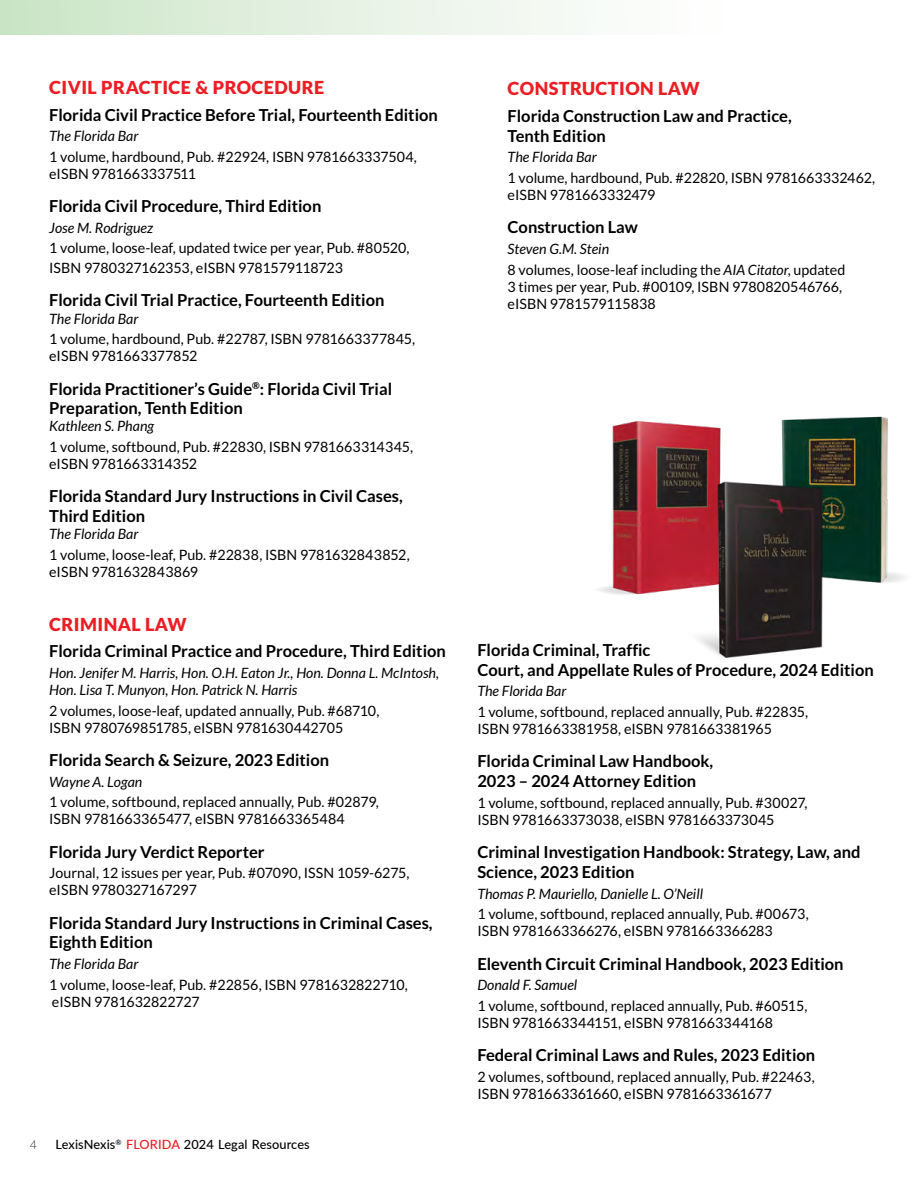
<style>
.page{position:relative;width:918px;height:1188px;background:#fff}
.page>*{position:absolute;margin:0;border:0;box-sizing:border-box;transform-origin:0 0}
.sub_section{font:900 18px "Lato";letter-spacing:.025em;color:#ed1d24}
.Elite_book_title{font:700 16.5px/19.8px "Lato";color:#000}
.isbn{font:700 16.5px/19.8px "Lato";color:#000}
.isbn-2{font:14.25px/17.1px "Lato";color:#000}
.author{font:italic 14.25px/17.1px "Lato";color:#000}
.Elite_book_title-2{font:italic 14.25px "Lato";color:#000}
.t1{font:500 12.75px "Lato";letter-spacing:.01em;color:#000}
.t2{font:300 12px "Lato";color:#292829}
.s1{color:#ed1d24}
.s2{font-style:italic}
</style>
<div class="page">
<img style="left:598px;top:420px;width:123px;height:175px">
<img style="left:781px;top:416px;width:124px;height:167px">
<img style="left:686px;top:478px;width:140px;height:180px">
<div style="left:0;top:0;width:918px;height:35px;background:linear-gradient(to right,#cee6ca,#fff)"></div>
<p class="sub_section" style="left:49px;top:77px;width:277px">CIVIL PRACTICE &amp; PROCEDURE</p>
<p class="Elite_book_title" style="left:49px;top:104px;width:390px">Florida Civil Practice Before Trial, Fourteenth Edition</p>
<p class="author" style="left:49px;top:128px;width:91px">The Florida Bar</p>
<p class="isbn-2" style="left:49px;top:148px;width:369px">1 volume, hardbound, Pub. #22924, ISBN 9781663337504, eISBN 9781663337511</p>
<p class="Elite_book_title" style="left:49px;top:196px;width:274px">Florida Civil Procedure, Third Edition</p>
<p class="author" style="left:49px;top:219px;width:106px">Jose M. Rodriguez</p>
<p class="isbn-2" style="left:49px;top:238px;width:362px;line-height:19.8px">1 volume, loose-leaf, updated twice per year, Pub. #80520,<br>ISBN 9780327162353, eISBN 9781579118723</p>
<p class="isbn" style="left:49px;top:290px;width:337px">Florida Civil Trial Practice, Fourteenth Edition</p>
<p class="author" style="left:49px;top:310px;width:91px">The Florida Bar</p>
<p class="isbn-2" style="left:49px;top:330px;width:367px">1 volume, hardbound, Pub. #22787, ISBN 9781663377845, eISBN 9781663377852</p>
<p class="isbn" style="left:49px;top:378px;width:345px">Florida Practitioner’s Guide<sup>®</sup>: Florida Civil Trial<br>Preparation, Tenth Edition</p>
<p class="author" style="left:49px;top:418px;width:106px">Kathleen S. Phang</p>
<p class="isbn-2" style="left:49px;top:438px;width:365px">1 volume, softbound, Pub. #22830, ISBN 9781663314345, eISBN 9781663314352</p>
<p class="isbn" style="left:49px;top:486px;width:355px">Florida Standard Jury Instructions in Civil Cases,<br>Third Edition</p>
<p class="author" style="left:49px;top:526px;width:91px">The Florida Bar</p>
<p class="isbn-2" style="left:49px;top:546px;width:362px">1 volume, loose-leaf, Pub. #22838, ISBN 9781632843852, eISBN 9781632843869</p>
<p class="sub_section" style="left:49px;top:614px;width:139px">CRIMINAL LAW</p>
<p class="Elite_book_title" style="left:49px;top:641px;width:398px">Florida Criminal Practice and Procedure, Third Edition</p>
<p class="author" style="left:49px;top:665px;width:391px">Hon. Jenifer M. Harris, Hon. O.H. Eaton Jr., Hon. Donna L. McIntosh,<br>Hon. Lisa T. Munyon, Hon. Patrick N. Harris</p>
<p class="isbn-2" style="left:49px;top:702px;width:332px">2 volumes, loose-leaf, updated annually, Pub. #68710,<br>ISBN 9780769851785, eISBN 9781630442705</p>
<p class="Elite_book_title" style="left:49px;top:750px;width:281px">Florida Search &amp; Seizure, 2023 Edition</p>
<p class="author" style="left:49px;top:773px;width:95px">Wayne A. Logan</p>
<p class="isbn-2" style="left:49px;top:793px;width:331px">1 volume, softbound, replaced annually, Pub. #02879,<br>ISBN 9781663365477, eISBN 9781663365484</p>
<p class="Elite_book_title" style="left:49px;top:841px;width:217px">Florida Jury Verdict Reporter</p>
<p class="isbn-2" style="left:49px;top:864px;width:362px">Journal, 12 issues per year, Pub. #07090, ISSN 1059-6275, eISBN 9780327167297</p>
<p class="Elite_book_title" style="left:49px;top:912px;width:385px">Florida Standard Jury Instructions in Criminal Cases,<br>Eighth Edition</p>
<p class="author" style="left:49px;top:956px;width:91px">The Florida Bar</p>
<p class="isbn-2" style="left:49px;top:976px;width:360px">1 volume, loose-leaf, Pub. #22856, ISBN 9781632822710, eISBN 9781632822727</p>
<p class="t2" style="left:30px;top:1138px;width:8px">4</p>
<p class="t1" style="left:56px;top:1135px;width:256px">LexisNexis<sup>®</sup> <span class="s1">FLORIDA</span> 2024 Legal Resources</p>
<p class="sub_section" style="left:508px;top:78px;width:194px">CONSTRUCTION LAW</p>
<p class="Elite_book_title" style="left:508px;top:106px;width:286px">Florida Construction Law and Practice,<br>Tenth Edition</p>
<p class="author" style="left:508px;top:149px;width:91px">The Florida Bar</p>
<p class="isbn-2" style="left:508px;top:169px;width:369px">1 volume, hardbound, Pub. #22820, ISBN 9781663332462, eISBN 9781663332479</p>
<p class="Elite_book_title" style="left:508px;top:217px;width:132px">Construction Law</p>
<p class="Elite_book_title-2" style="left:508px;top:241px;width:103px">Steven G.M. Stein</p>
<p class="isbn-2" style="left:508px;top:261px;width:339px">8 volumes, loose-leaf including the <span class="s2">AIA Citator</span>, updated<br>3 times per year, Pub. #00109, ISBN 9780820546766, eISBN 9781579115838</p>
<p class="Elite_book_title" style="left:477px;top:640px;width:398px">Florida Criminal, Traffic<br>Court, and Appellate Rules of Procedure, 2024 Edition</p>
<p class="author" style="left:477px;top:683px;width:91px">The Florida Bar</p>
<p class="isbn-2" style="left:477px;top:703px;width:332px">1 volume, softbound, replaced annually, Pub. #22835,<br>ISBN 9781663381958, eISBN 9781663381965</p>
<p class="Elite_book_title" style="left:477px;top:751px;width:237px">Florida Criminal Law Handbook,<br>2023 – 2024 Attorney Edition</p>
<p class="isbn-2" style="left:477px;top:794px;width:332px">1 volume, softbound, replaced annually, Pub. #30027,<br>ISBN 9781663373038, eISBN 9781663373045</p>
<p class="Elite_book_title" style="left:477px;top:842px;width:385px">Criminal Investigation Handbook: Strategy, Law, and<br>Science, 2023 Edition</p>
<p class="author" style="left:477px;top:885px;width:227px">Thomas P. Mauriello, Danielle L. O’Neill</p>
<p class="isbn-2" style="left:477px;top:905px;width:333px">1 volume, softbound, replaced annually, Pub. #00673,<br>ISBN 9781663366276, eISBN 9781663366283</p>
<p class="Elite_book_title" style="left:477px;top:954px;width:368px">Eleventh Circuit Criminal Handbook, 2023 Edition</p>
<p class="author" style="left:477px;top:977px;width:101px">Donald F. Samuel</p>
<p class="isbn-2" style="left:477px;top:997px;width:332px">1 volume, softbound, replaced annually, Pub. #60515,<br>ISBN 9781663344151, eISBN 9781663344168</p>
<p class="Elite_book_title" style="left:477px;top:1045px;width:339px">Federal Criminal Laws and Rules, 2023 Edition</p>
<p class="isbn-2" style="left:477px;top:1068px;width:339px">2 volumes, softbound, replaced annually, Pub. #22463,<br>ISBN 9781663361660, eISBN 9781663361677</p>
</div>
